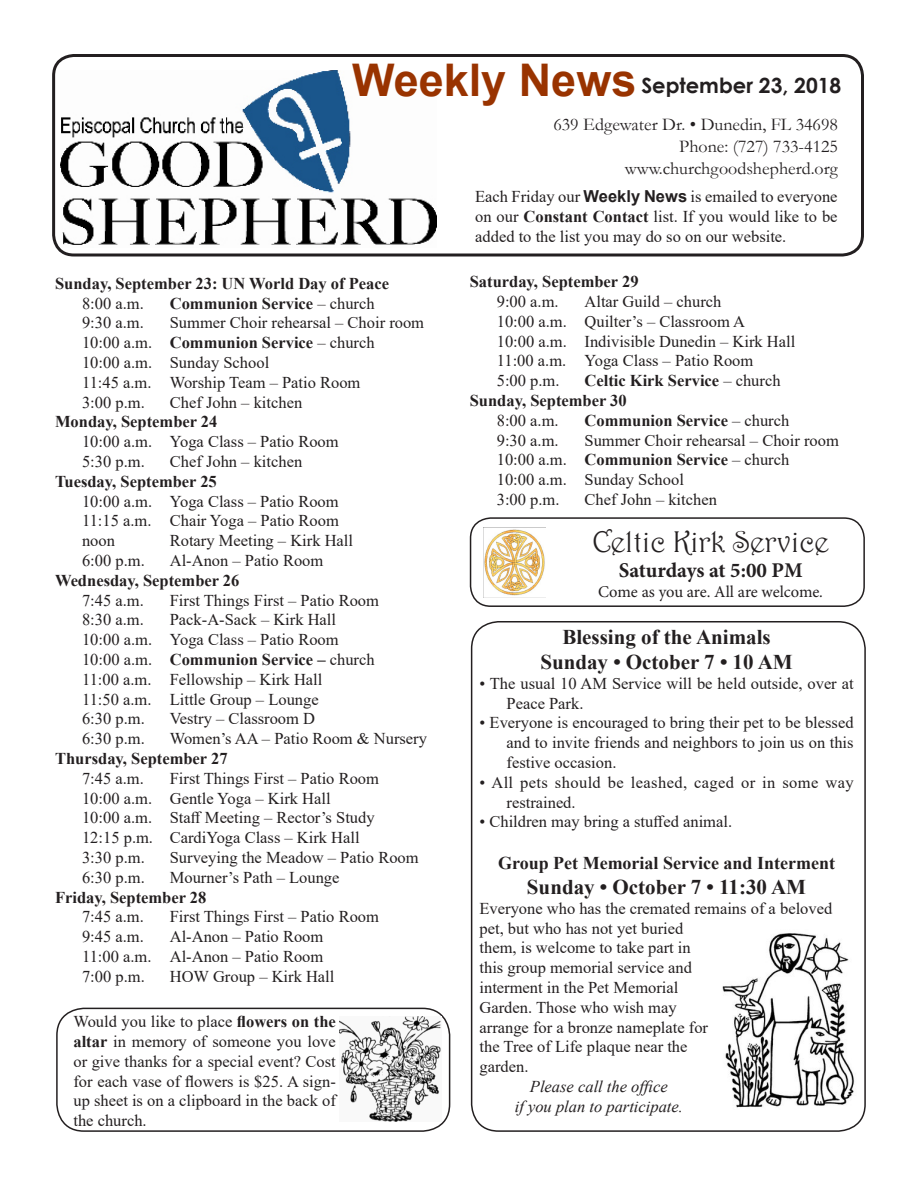
<style>
.page{position:relative;width:918px;height:1188px;background:#fff}
.page>*{position:absolute;margin:0;border:0;box-sizing:border-box;transform-origin:0 0}
.t1{font:700 45px "Arial";color:#930}
.t2{font:30px "Harrington";color:#231f20}
.Body_text_11{font:700 21px "Times New Roman";color:#231f20}
.t3{font:700 21px "Minion Pro";letter-spacing:-.005em;color:#231f20}
.t4{font:700 21px "Century Gothic";color:#231f20}
.t5{font:18px "Garamond";color:#231f20}
.Body_text_11-2{font:700 18px "Times New Roman";color:#231f20}
.Body_text_11-3{font:16.5px/19.8px "Times New Roman";color:#231f20;text-align:justify}
.Body_text_11-4{font:700 16.5px "Times New Roman";color:#231f20}
.Hanging_Indent{font:16.5px/19.8px "Times New Roman";color:#231f20}
.Hanging_Indent-2{font:16.5px/19.8px "Times New Roman";letter-spacing:.025em;color:#231f20}
.Body_text_11-5{font:italic 16.5px "Times New Roman";color:#231f20}
.t6{font:16.5px "Minion Pro";letter-spacing:-.005em;color:#231f20}
.s1{font-weight:400}
.s2{font-weight:700}
.s3{font-family:"Arial";font-weight:700}
.s4{font-style:italic}
</style>
<div class="page">
<div style="left:52px;top:54px;width:812px;height:202px;border:3px solid #231f20;border-radius:20px"></div>
<img style="left:61px;top:70px;width:375px;height:175px">
<div style="left:56px;top:1008px;width:394px;height:124px;border:2px solid #231f20;border-radius:27px"></div>
<img style="left:339px;top:1016px;width:103px;height:106px">
<div style="left:471px;top:621px;width:395px;height:511px;border:2px solid #231f20;border-radius:27px"></div>
<img style="left:722px;top:933px;width:132px;height:175px">
<img style="left:483px;top:527px;width:63px;height:71px">
<div style="left:470px;top:517px;width:395px;height:90px;border:2px solid #231f20;border-radius:20px"></div>
<p class="t1" style="left:352px;top:49px;width:286px">Weekly News</p>
<p class="t4" style="left:641px;top:69px;width:201px">September 23, 2018</p>
<p class="t5" style="left:553px;top:113px;width:286px">639 Edgewater Dr. • Dunedin, FL 34698</p>
<p class="t5" style="left:679px;top:134px;width:160px">Phone: (727) 733-4125</p>
<p class="t5" style="left:625px;top:156px;width:214px">www.churchgoodshepherd.org</p>
<p class="Body_text_11-4" style="left:55px;top:271px;width:335px">Sunday, September 23: UN World Day of Peace</p>
<p class="Body_text_11-3" style="left:82px;top:293px;width:63px">8:00 a.m.</p>
<p class="Body_text_11-4" style="left:170px;top:291px;width:206px">Communion Service <span class="s1">– church</span></p>
<p class="Body_text_11-3" style="left:82px;top:312px;width:63px">9:30 a.m.</p>
<p class="Body_text_11-3" style="left:170px;top:312px;width:256px">Summer Choir rehearsal – Choir room</p>
<p class="Body_text_11-3" style="left:82px;top:332px;width:294px">10:00 a.m. <span class="s2">Communion Service</span> – church</p>
<p class="Body_text_11-3" style="left:82px;top:352px;width:189px">10:00 a.m. Sunday School</p>
<p class="Body_text_11-3" style="left:82px;top:372px;width:280px">11:45 a.m. Worship Team – Patio Room</p>
<p class="Body_text_11-3" style="left:82px;top:392px;width:64px">3:00 p.m.</p>
<p class="Body_text_11-3" style="left:170px;top:392px;width:134px">Chef John – kitchen</p>
<p class="Body_text_11-4" style="left:55px;top:410px;width:164px">Monday, September 24</p>
<p class="Body_text_11-3" style="left:82px;top:431px;width:258px">10:00 a.m. Yoga Class – Patio Room</p>
<p class="Body_text_11-3" style="left:82px;top:451px;width:64px">5:30 p.m.</p>
<p class="Body_text_11-3" style="left:170px;top:451px;width:134px">Chef John – kitchen</p>
<p class="Body_text_11-4" style="left:55px;top:469px;width:163px">Tuesday, September 25</p>
<p class="Body_text_11-3" style="left:82px;top:491px;width:258px">10:00 a.m. Yoga Class – Patio Room</p>
<p class="Body_text_11-3" style="left:82px;top:510px;width:258px">11:15 a.m. Chair Yoga – Patio Room</p>
<p class="Body_text_11-3" style="left:82px;top:530px;width:34px">noon</p>
<p class="Body_text_11-3" style="left:170px;top:530px;width:185px">Rotary Meeting – Kirk Hall</p>
<p class="Body_text_11-3" style="left:82px;top:550px;width:64px">6:00 p.m.</p>
<p class="Body_text_11-3" style="left:170px;top:550px;width:155px">Al-Anon – Patio Room</p>
<p class="Body_text_11-4" style="left:55px;top:568px;width:186px">Wednesday, September 26</p>
<p class="Body_text_11-3" style="left:82px;top:590px;width:63px">7:45 a.m.</p>
<p class="Body_text_11-3" style="left:170px;top:590px;width:211px">First Things First – Patio Room</p>
<p class="Body_text_11-3" style="left:82px;top:609px;width:63px">8:30 a.m.</p>
<p class="Body_text_11-3" style="left:170px;top:609px;width:168px">Pack-A-Sack – Kirk Hall</p>
<p class="Body_text_11-3" style="left:82px;top:629px;width:258px">10:00 a.m. Yoga Class – Patio Room</p>
<p class="Body_text_11-4" style="left:82px;top:648px;width:294px"><span class="s1">10:00 a.m.</span> Communion Service – <span class="s1">church</span></p>
<p class="Body_text_11-3" style="left:82px;top:669px;width:242px">11:00 a.m. Fellowship – Kirk Hall</p>
<p class="Body_text_11-3" style="left:82px;top:689px;width:238px">11:50 a.m. Little Group – Lounge</p>
<p class="Body_text_11-3" style="left:82px;top:708px;width:64px">6:30 p.m.</p>
<p class="Body_text_11-3" style="left:170px;top:708px;width:147px">Vestry – Classroom D</p>
<p class="Body_text_11-3" style="left:82px;top:728px;width:64px">6:30 p.m.</p>
<p class="Body_text_11-3" style="left:170px;top:728px;width:259px">Women’s AA – Patio Room &amp; Nursery</p>
<p class="Body_text_11-4" style="left:55px;top:747px;width:174px">Thursday, September 27</p>
<p class="Body_text_11-3" style="left:82px;top:768px;width:63px">7:45 a.m.</p>
<p class="Body_text_11-3" style="left:170px;top:768px;width:211px">First Things First – Patio Room</p>
<p class="Body_text_11-3" style="left:82px;top:788px;width:250px">10:00 a.m. Gentle Yoga – Kirk Hall</p>
<p class="Body_text_11-3" style="left:82px;top:807px;width:294px">10:00 a.m. Staff Meeting – Rector’s Study</p>
<p class="Body_text_11-3" style="left:82px;top:827px;width:279px">12:15 p.m. CardiYoga Class – Kirk Hall</p>
<p class="Body_text_11-3" style="left:82px;top:847px;width:64px">3:30 p.m.</p>
<p class="Body_text_11-3" style="left:170px;top:847px;width:250px">Surveying the Meadow – Patio Room</p>
<p class="Body_text_11-3" style="left:82px;top:867px;width:64px">6:30 p.m.</p>
<p class="Body_text_11-3" style="left:170px;top:867px;width:171px">Mourner’s Path – Lounge</p>
<p class="Body_text_11-4" style="left:55px;top:885px;width:153px">Friday, September 28</p>
<p class="Body_text_11-3" style="left:82px;top:906px;width:63px">7:45 a.m.</p>
<p class="Body_text_11-3" style="left:170px;top:906px;width:211px">First Things First – Patio Room</p>
<p class="Body_text_11-3" style="left:82px;top:926px;width:63px">9:45 a.m.</p>
<p class="Body_text_11-3" style="left:170px;top:926px;width:155px">Al-Anon – Patio Room</p>
<p class="Body_text_11-3" style="left:82px;top:946px;width:243px">11:00 a.m. Al-Anon – Patio Room</p>
<p class="Body_text_11-3" style="left:82px;top:966px;width:64px">7:00 p.m.</p>
<p class="Body_text_11-3" style="left:170px;top:966px;width:166px">HOW Group – Kirk Hall</p>
<p class="Body_text_11-3" style="left:73px;top:1011px;width:264px">Would you like to place <span class="s2">flowers on the altar</span> in memory of someone you love or give thanks for a special event? Cost for each vase of flowers is $25. A sign&shy;up sheet is on a clipboard in the back of the church.</p>
<p class="Body_text_11-3" style="left:475px;top:186px;width:364px">Each Friday our <span class="s3">Weekly News</span> is emailed to everyone on our <span class="s2">Constant Contact</span> list. If you would like to be added to the list you may do so on our website.</p>
<p class="Body_text_11-4" style="left:470px;top:270px;width:170px">Saturday, September 29</p>
<p class="Body_text_11-3" style="left:497px;top:291px;width:63px">9:00 a.m.</p>
<p class="Body_text_11-3" style="left:585px;top:291px;width:139px">Altar Guild – church</p>
<p class="Body_text_11-3" style="left:497px;top:311px;width:250px">10:00 a.m. Quilter’s – Classroom A</p>
<p class="Body_text_11-3" style="left:497px;top:331px;width:300px">10:00 a.m. Indivisible Dunedin – Kirk Hall</p>
<p class="Body_text_11-3" style="left:497px;top:350px;width:258px">11:00 a.m. Yoga Class – Patio Room</p>
<p class="Body_text_11-3" style="left:497px;top:370px;width:64px">5:00 p.m.</p>
<p class="Body_text_11-4" style="left:585px;top:369px;width:198px">Celtic Kirk Service <span class="s1">– church</span></p>
<p class="Body_text_11-4" style="left:470px;top:388px;width:158px">Sunday, September 30</p>
<p class="Body_text_11-3" style="left:497px;top:410px;width:63px">8:00 a.m.</p>
<p class="Body_text_11-4" style="left:585px;top:408px;width:206px">Communion Service <span class="s1">– church</span></p>
<p class="Body_text_11-3" style="left:497px;top:430px;width:63px">9:30 a.m.</p>
<p class="Body_text_11-3" style="left:585px;top:430px;width:256px">Summer Choir rehearsal – Choir room</p>
<p class="Body_text_11-3" style="left:497px;top:449px;width:294px">10:00 a.m. <span class="s2">Communion Service</span> – church</p>
<p class="Body_text_11-3" style="left:497px;top:469px;width:189px">10:00 a.m. Sunday School</p>
<p class="Body_text_11-3" style="left:497px;top:489px;width:64px">3:00 p.m.</p>
<p class="Body_text_11-3" style="left:585px;top:489px;width:134px">Chef John – kitchen</p>
<p class="t2" style="left:592px;top:524px;width:238px">Celtic Kirk Service</p>
<p class="t3" style="left:619px;top:556px;width:186px">Saturdays at 5:00 PM</p>
<p class="t6" style="left:598px;top:581px;width:227px">Come as you are. All are welcome<span class="s4">.</span></p>
<p class="Body_text_11" style="left:562px;top:622px;width:210px">Blessing of the Animals</p>
<p class="Body_text_11" style="left:540px;top:647px;width:254px">Sunday • October 7 • 10 AM</p>
<p class="Hanging_Indent" style="left:507px;top:673px;width:349px;text-indent:-27px">• The usual 10 AM Service will be held outside, over at<br>Peace Park.</p>
<p class="Hanging_Indent" style="left:507px;top:713px;width:349px;text-align:justify;text-indent:-27px">• Everyone is encouraged to bring their pet to be blessed and to invite friends and neighbors to join us on this festive occasion.</p>
<p class="Hanging_Indent-2" style="left:507px;top:772px;width:349px;text-indent:-27px">• All pets should be leashed, caged or in some way restrained.</p>
<p class="Hanging_Indent" style="left:480px;top:812px;width:254px">• Children may bring a stuffed animal.</p>
<p class="Body_text_11-2" style="left:498px;top:850px;width:339px">Group Pet Memorial Service and Interment</p>
<p class="Body_text_11" style="left:527px;top:872px;width:281px">Sunday • October 7 • 11:30 AM</p>
<p class="Body_text_11-3" style="left:480px;top:898px;width:354px;text-align:left">Everyone who has the cremated remains of a beloved pet, but who has not yet buried<br>them, is welcome to take part in<br>this group memorial service and<br>interment in the Pet Memorial<br>Garden. Those who wish may<br>arrange for a bronze nameplate for<br>the Tree of Life plaque near the<br>garden.</p>
<p class="Body_text_11-5" style="left:530px;top:1075px;width:139px">Please call the office</p>
<p class="Body_text_11-5" style="left:515px;top:1095px;width:170px">if you plan to participate.</p>
</div>
